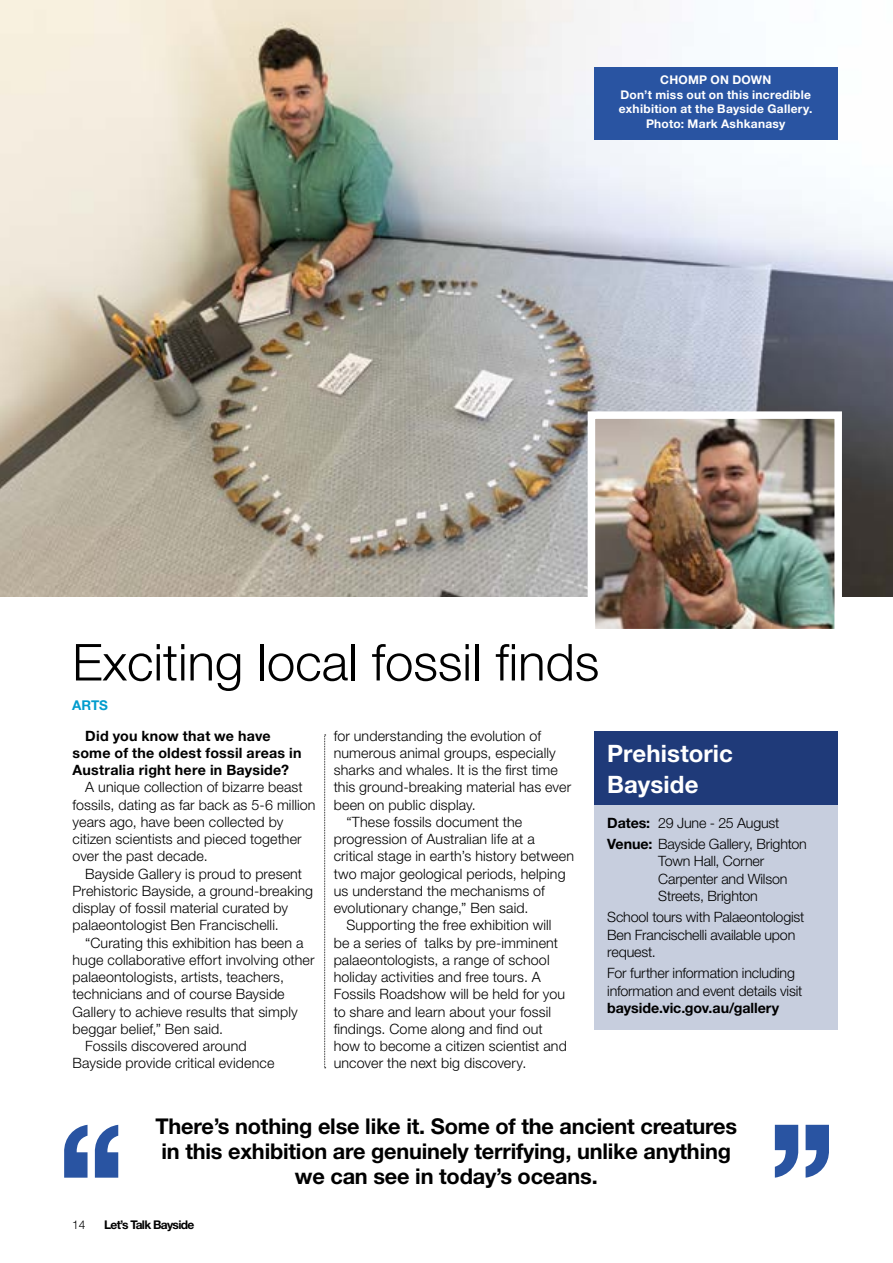
<style>
.page{position:relative;width:893px;height:1263px;background:#fff}
.page>*{position:absolute;margin:0;border:0;box-sizing:border-box;transform-origin:0 0}
.H1_Article_title{font:300 51px "Helvetica Neue LT Std";color:#000}
.Find_out_More__H3{font:700 24px/31.5px "Helvetica Neue LT Std";letter-spacing:.005em;color:#fff}
.t1{font:700 21.75px/24.8px "Helvetica Neue LT Std";letter-spacing:-.01em;color:#000;text-align:center}
.Body_Copy_Plus_indent{font:300 14.25px/17.2px "Helvetica Neue LT Std";letter-spacing:.005em;color:#000}
.Body_Copy_Plus_indent-2{font:700 14.25px/17.2px "Helvetica Neue LT Std";letter-spacing:.015em;color:#000}
.Body_Copy_Plus_indent-3{font:300 14.25px "Helvetica Neue LT Std";letter-spacing:-.015em;color:#000}
.H2_Article_sub-head_genre{font:700 13.5px "Helvetica Neue LT Std";color:#009ccd}
.Body_Copy{font:700 12px/14.4px "Helvetica Neue LT Std";letter-spacing:.02em;color:#fff}
.t2{font:700 12px "Helvetica Neue LT Std";letter-spacing:-.055em;color:#000}
.t3{font:300 12px "Helvetica Neue LT Std";color:#000}
.s1{font-weight:700}
</style>
<div class="page">
<img style="left:0;top:0;width:893px;height:596px">
<svg style="left:324px;top:735px;width:2px;height:333px"></svg>
<div style="left:594px;top:732px;width:244px;height:81px;background:#1f3a79"></div>
<div style="left:594px;top:805px;width:244px;height:39px;background:#c7cede"></div>
<div style="left:594px;top:826px;width:244px;height:92px;background:#c7cede"></div>
<div style="left:594px;top:899px;width:244px;height:75px;background:#c7cede"></div>
<div style="left:594px;top:955px;width:244px;height:75px;background:#c7cede"></div>
<svg style="left:775px;top:1125px;width:54px;height:53px"></svg>
<svg style="left:64px;top:1125px;width:54px;height:53px"></svg>
<img style="left:584px;top:408px;width:262px;height:221px">
<div style="left:594px;top:67px;width:243px;height:29px;background:#2954a2"></div>
<div style="left:594px;top:82px;width:243px;height:43px;background:#2954a2"></div>
<div style="left:594px;top:110px;width:243px;height:29px;background:#2954a2"></div>
<p class="Body_Copy" style="left:660px;top:73px;width:112px">CHOMP ON DOWN</p>
<p class="Body_Copy" style="left:619px;top:87px;width:195px">Don’t miss out on this incredible exhibition at the Bayside Gallery.</p>
<p class="Body_Copy" style="left:646px;top:116px;width:141px">Photo: Mark Ashkanasy</p>
<h2 class="H1_Article_title" style="left:72px;top:631px;width:528px">Exciting local fossil finds</h2>
<h3 class="H2_Article_sub-head_genre" style="left:72px;top:697px;width:37px">ARTS</h3>
<p class="Body_Copy_Plus_indent-2" style="left:73px;top:726px;width:230px;text-indent:13px">Did you know that we have some of the oldest fossil areas in<br>Australia right here in Bayside?</p>
<p class="Body_Copy_Plus_indent" style="left:73px;top:778px;width:245px;text-indent:13px">A unique collection of bizarre beast fossils, dating as far back as 5-6 million years ago, have been collected by citizen scientists and pieced together over the past decade.</p>
<p class="Body_Copy_Plus_indent" style="left:73px;top:864px;width:242px;text-indent:13px">Bayside Gallery is proud to present Prehistoric Bayside, a ground-breaking display of fossil material curated by palaeontologist Ben Francischelli.</p>
<p class="Body_Copy_Plus_indent" style="left:73px;top:933px;width:244px;text-indent:13px">“Curating this exhibition has been a huge collaborative effort involving other palaeontologists, artists, teachers, technicians and of course Bayside Gallery to achieve results that simply beggar belief,” Ben said.</p>
<p class="Body_Copy_Plus_indent" style="left:73px;top:1037px;width:203px;text-indent:13px">Fossils discovered around<br>Bayside provide critical evidence</p>
<p class="Body_Copy_Plus_indent" style="left:334px;top:726px;width:239px">for understanding the evolution of numerous animal groups, especially sharks and whales. It is the first time this ground-breaking material has ever been on public display.</p>
<p class="Body_Copy_Plus_indent" style="left:334px;top:813px;width:242px;text-indent:13px">“These fossils document the progression of Australian life at a critical stage in earth’s history between two major geological periods, helping us understand the mechanisms of evolutionary change,” Ben said.</p>
<p class="Body_Copy_Plus_indent" style="left:334px;top:916px;width:235px;text-indent:13px">Supporting the free exhibition will be a series of talks by pre-imminent palaeontologists, a range of school holiday activities and free tours. A Fossils Roadshow will be held for you to share and learn about your fossil findings. Come along and find out how to become a citizen scientist and uncover the next big discovery.</p>
<h3 class="Find_out_More__H3" style="left:607px;top:737px;width:127px">Prehistoric<br>Bayside</h3>
<p class="Body_Copy_Plus_indent-3" style="left:607px;top:814px;width:174px"><span class="s1">Dates:</span> 29 June - 25 August</p>
<p class="Body_Copy_Plus_indent" style="left:658px;top:835px;width:150px;text-indent:-51px"><span class="s1">Venue:</span> Bayside Gallery, Brighton<br>Town Hall, Corner<br>Carpenter and Wilson<br>Streets, Brighton</p>
<p class="Body_Copy_Plus_indent" style="left:607px;top:908px;width:199px">School tours with Palaeontologist<br>Ben Francischelli available upon request.</p>
<p class="Body_Copy_Plus_indent" style="left:607px;top:964px;width:197px">For further information including information and event details visit <span class="s1">bayside.vic.gov.au/gallery</span></p>
<p class="t1" style="left:156px;top:1113px;width:583px">There’s nothing else like it. Some of the ancient creatures in this exhibition are genuinely terrifying, unlike anything we can see in today’s oceans.</p>
<p class="t3" style="left:72px;top:1218px;width:15px">14</p>
<p class="t2" style="left:104px;top:1218px;width:92px">Let’s Talk Bayside</p>
</div>
